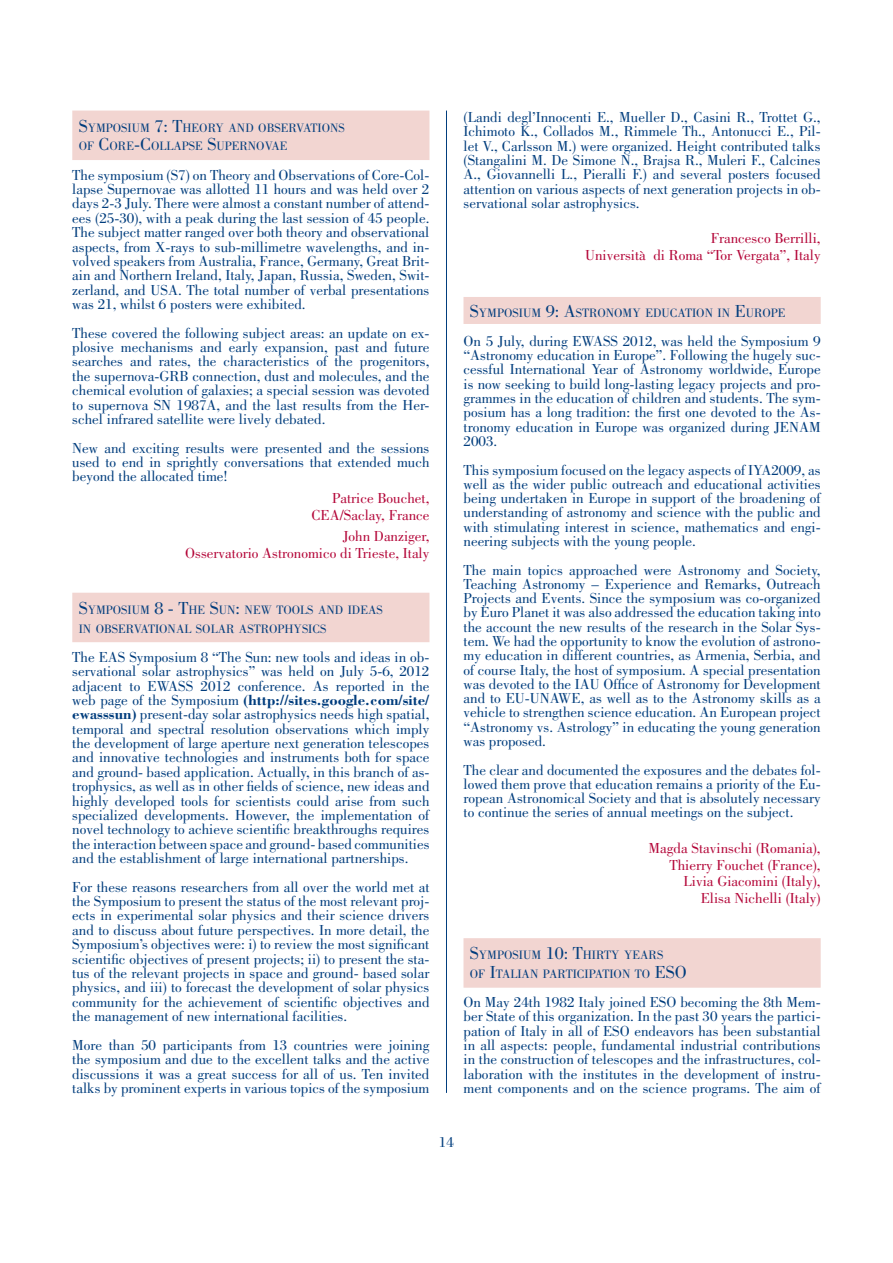
<style>
.page{position:relative;width:893px;height:1263px;background:#fff}
.page>*{position:absolute;margin:0;border:0;box-sizing:border-box;transform-origin:0 0}
.Texte_romain{font:15px/14.4px "Bodoni";color:#013d7d;text-align:justify}
.Signature_d_article{font:15px/16.8px "Bodoni";color:#b30437;text-align:right}
.Titre_fond_bleu_2_li{font:12.6px/18.9px "Bodoni";color:#013d7d}
.Titre_bleu_fond_1_li{font:12.6px "Bodoni";color:#013d7d}
.s1{font-size:18px}
.s2{font-weight:700}
</style>
<div class="page">
<hr style="left:446px;top:111px;width:1px;height:982px;background:#013d7d">
<div style="left:72px;top:111px;width:357px;height:49px;background:#f2d5d1"></div>
<div style="left:72px;top:593px;width:357px;height:49px;background:#f2d5d1"></div>
<div style="left:463px;top:297px;width:358px;height:27px;background:#f2d5d1"></div>
<div style="left:463px;top:938px;width:358px;height:50px;background:#f2d5d1"></div>
<p class="Titre_fond_bleu_2_li" style="left:79px;top:118px;width:268px"><span class="s1">S</span>YMPOSIUM <span class="s1">7: T</span>HEORY AND OBSERVATIONS<br>OF <span class="s1">C</span>ORE<span class="s1">-C</span>OLLAPSE <span class="s1">S</span>UPERNOVAE</p>
<p class="Texte_romain" style="left:72px;top:168px;width:359px">The symposium (S7) on Theory and Observations of Core-Col&shy;lapse Supernovae was allotted 11 hours and was held over 2 days 2-3 July. There were almost a constant number of attend&shy;ees (25-30), with a peak during the last session of 45 people.<br>The subject matter ranged over both theory and observational aspects, from X-rays to sub-millimetre wavelengths, and in&shy;volved speakers from Australia, France, Germany, Great Brit&shy;ain and Northern Ireland, Italy, Japan, Russia, Sweden, Swit&shy;zerland, and USA. The total number of verbal presentations was 21, whilst 6 posters were exhibited.</p>
<p class="Texte_romain" style="left:72px;top:326px;width:359px">These covered the following subject areas: an update on ex&shy;plosive mechanisms and early expansion, past and future searches and rates, the characteristics of the progenitors, the supernova-GRB connection, dust and molecules, and the chemical evolution of galaxies; a special session was devoted to supernova SN 1987A, and the last results from the Her&shy;schel infrared satellite were lively debated.</p>
<p class="Texte_romain" style="left:72px;top:440px;width:359px">New and exciting results were presented and the sessions used to end in sprightly conversations that extended much beyond the allocated time!</p>
<p class="Signature_d_article" style="left:311px;top:489px;width:120px">Patrice Bouchet,<br>CEA/Saclay, France</p>
<p class="Signature_d_article" style="left:185px;top:527px;width:246px">John Danziger,<br>Osservatorio Astronomico di Trieste, Italy</p>
<p class="Titre_fond_bleu_2_li" style="left:79px;top:600px;width:306px"><span class="s1">S</span>YMPOSIUM <span class="s1">8 - T</span>HE <span class="s1">S</span>UN<span class="s1">:</span> NEW TOOLS AND IDEAS<br>IN OBSERVATIONAL SOLAR ASTROPHYSICS</p>
<p class="Texte_romain" style="left:72px;top:650px;width:359px">The EAS Symposium 8 “The Sun: new tools and ideas in ob&shy;servational solar astrophysics” was held on July 5-6, 2012 adjacent to EWASS 2012 conference. As reported in the web page of the Symposium <span class="s2">(http://sites.google.com/site/ ewasssun)</span> present-day solar astrophysics needs high spatial, temporal and spectral resolution observations which imply the development of large aperture next generation telescopes and innovative technologies and instruments both for space and ground- based application. Actually, in this branch of as&shy;trophysics, as well as in other fields of science, new ideas and highly developed tools for scientists could arise from such specialized developments. However, the implementation of novel technology to achieve scientific breakthroughs requires the interaction between space and ground- based communities and the establishment of large international partnerships.</p>
<p class="Texte_romain" style="left:72px;top:879px;width:359px">For these reasons researchers from all over the world met at the Symposium to present the status of the most relevant proj&shy;ects in experimental solar physics and their science drivers and to discuss about future perspectives. In more detail, the Symposium’s objectives were: i) to review the most significant scientific objectives of present projects; ii) to present the sta&shy;tus of the relevant projects in space and ground- based solar physics, and iii) to forecast the development of solar physics community for the achievement of scientific objectives and the management of new international facilities.</p>
<p class="Texte_romain" style="left:72px;top:1038px;width:359px">More than 50 participants from 13 countries were joining the symposium and due to the excellent talks and the active discussions it was a great success for all of us. Ten invited talks by prominent experts in various topics of the symposium</p>
<p class="Texte_romain" style="left:463px;top:110px;width:359px">(Landi degl’Innocenti E., Mueller D., Casini R., Trottet G., Ichimoto K., Collados M., Rimmele Th., Antonucci E., Pil&shy;let V., Carlsson M.) were organized. Height contributed talks (Stangalini M. De Simone N., Brajsa R., Muleri F., Calcines A., Giovannelli L., Pieralli F.) and several posters focused attention on various aspects of next generation projects in ob&shy;servational solar astrophysics.</p>
<p class="Signature_d_article" style="left:585px;top:230px;width:237px">Francesco Berrilli,<br>Università di Roma “Tor Vergata”, Italy</p>
<p class="Titre_bleu_fond_1_li" style="left:470px;top:306px;width:309px"><span class="s1">S</span>YMPOSIUM <span class="s1">9: A</span>STRONOMY EDUCATION IN <span class="s1">E</span>UROPE</p>
<p class="Texte_romain" style="left:463px;top:334px;width:359px">On 5 July, during EWASS 2012, was held the Symposium 9 “Astronomy education in Europe”. Following the hugely suc&shy;cessful International Year of Astronomy worldwide, Europe is now seeking to build long-lasting legacy projects and pro&shy;grammes in the education of children and students. The sym&shy;posium has a long tradition: the first one devoted to the As&shy;tronomy education in Europe was organized during JENAM 2003.</p>
<p class="Texte_romain" style="left:463px;top:462px;width:359px">This symposium focused on the legacy aspects of IYA2009, as well as the wider public outreach and educational activities being undertaken in Europe in support of the broadening of understanding of astronomy and science with the public and with stimulating interest in science, mathematics and engi&shy;neering subjects with the young people.</p>
<p class="Texte_romain" style="left:463px;top:562px;width:359px">The main topics approached were Astronomy and Society, Teaching Astronomy – Experience and Remarks, Outreach Projects and Events. Since the symposium was co-organized by Euro Planet it was also addressed the education taking into the account the new results of the research in the Solar Sys&shy;tem. We had the opportunity to know the evolution of astrono&shy;my education in different countries, as Armenia, Serbia, and of course Italy, the host of symposium. A special presentation was devoted to the IAU Office of Astronomy for Development and to EU-UNAWE, as well as to the Astronomy skills as a vehicle to strengthen science education. An European project “Astronomy vs. Astrology” in educating the young generation was proposed.</p>
<p class="Texte_romain" style="left:463px;top:762px;width:359px">The clear and documented the exposures and the debates fol&shy;lowed them prove that education remains a priority of the Eu&shy;ropean Astronomical Society and that is absolutely necessary to continue the series of annual meetings on the subject.</p>
<p class="Signature_d_article" style="left:649px;top:839px;width:174px">Magda Stavinschi (Romania),<br>Thierry Fouchet (France),<br>Livia Giacomini (Italy),<br>Elisa Nichelli (Italy)</p>
<p class="Titre_fond_bleu_2_li" style="left:470px;top:946px;width:207px"><span class="s1">S</span>YMPOSIUM <span class="s1">10: T</span>HIRTY YEARS<br>OF <span class="s1">I</span>TALIAN PARTICIPATION TO <span class="s1">ESO</span></p>
<p class="Texte_romain" style="left:463px;top:995px;width:359px">On May 24th 1982 Italy joined ESO becoming the 8th Mem&shy;ber State of this organization. In the past 30 years the partici&shy;pation of Italy in all of ESO endeavors has been substantial in all aspects: people, fundamental industrial contributions in the construction of telescopes and the infrastructures, col&shy;laboration with the institutes in the development of instru&shy;ment components and on the science programs. The aim of</p>
<p class="Texte_romain" style="left:439px;top:1135px;width:16px">14</p>
</div>
